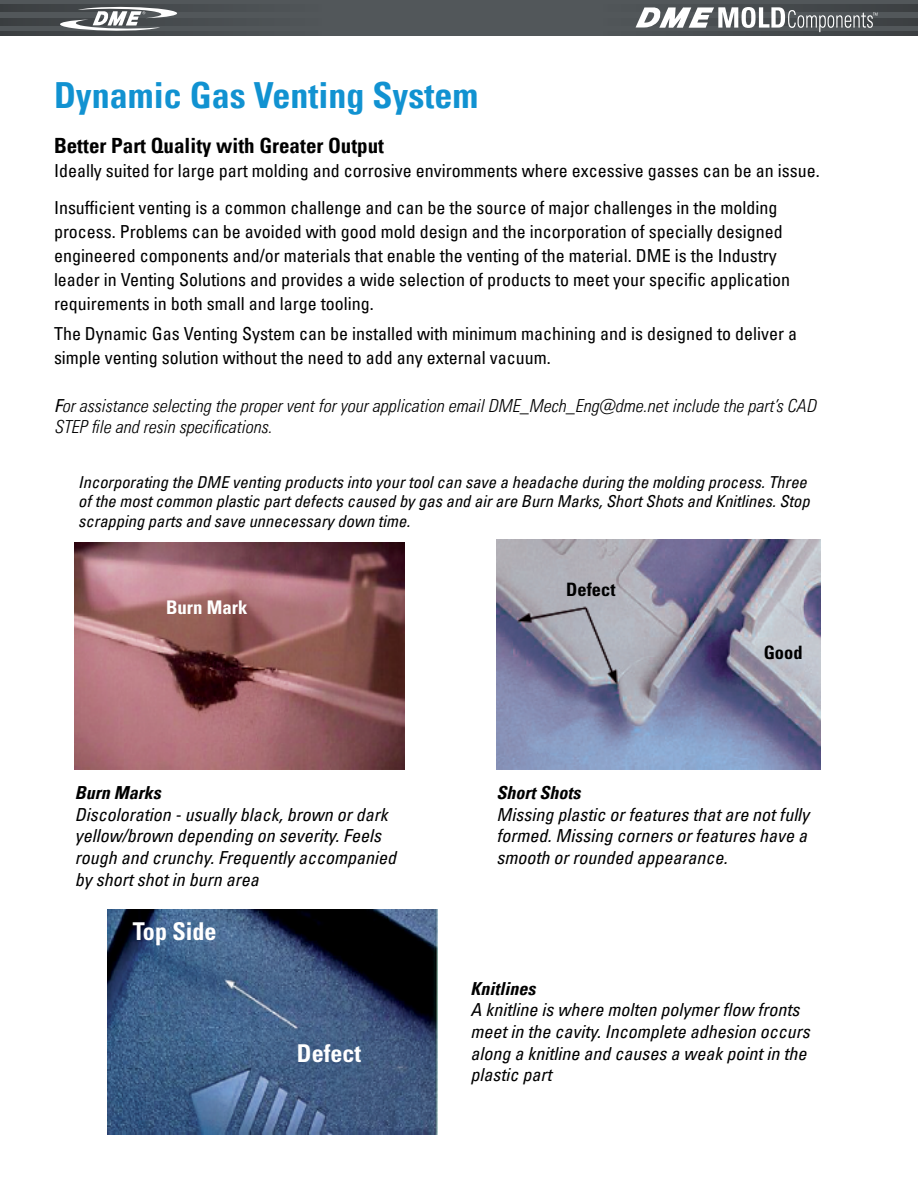
<style>
.page{position:relative;width:918px;height:1188px;background:#fff}
.page>*{position:absolute;margin:0;border:0;box-sizing:border-box;transform-origin:0 0}
.t1{font:700 condensed 36px "Univers LT Pro";color:#1192d1}
.t2{font:700 condensed 24.45px "Univers LT Std";color:#fff}
.t3{font:700 condensed 21px "Univers LT Pro";color:#000}
.t4{font:700 condensed 18.75px "Univers LT Std";color:#fff}
.t5{font:700 condensed 18.45px "Univers LT Std";color:#000}
.t6{font:condensed 18px/24px "Univers LT Pro";color:#000}
.t7{font:italic condensed 18px/21.6px "Univers LT Pro";color:#000}
.t8{font:italic 300 condensed 18px/21.6px "Univers LT Pro";color:#000}
.t9{font:italic 700 condensed 18px "Univers LT Pro";color:#000}
.t10{font:italic condensed 16.5px/19.8px "Univers LT Pro";color:#000}
.s1{font-weight:400}
</style>
<div class="page">
<div style="left:0;top:0;width:918px;height:35px;background:#52575a"></div>
<svg style="left:0;top:5px;width:193px;height:6px"></svg>
<svg style="left:0;top:19px;width:193px;height:6px"></svg>
<hr style="left:0;top:32px;width:321px;height:3px;background:#464a4d">
<div style="left:603px;top:5px;width:315px;height:6px;background:#454a4d"></div>
<svg style="left:878px;top:19px;width:40px;height:6px"></svg>
<hr style="left:603px;top:32px;width:315px;height:3px;background:#464b4e">
<svg style="left:636px;top:7px;width:242px;height:25px"></svg>
<svg style="left:54px;top:6px;width:129px;height:25px"></svg>
<img style="left:75px;top:542px;width:330px;height:227px">
<img style="left:496px;top:540px;width:324px;height:229px">
<img style="left:108px;top:909px;width:329px;height:225px">
<h1 class="t1" style="left:54px;top:73px;width:426px">Dynamic Gas Venting System</h1>
<p class="t3" style="left:54px;top:132px;width:332px">Better Part Quality with Greater Output</p>
<p class="t6" style="left:54px;top:158px;width:767px">Ideally suited for large part molding and corrosive enviromments where excessive gasses can be an issue.</p>
<p class="t6" style="left:54px;top:195px;width:738px">Insufficient venting is a common challenge and can be the source of major challenges in the molding process. Problems can be avoided with good mold design and the incorporation of specially designed engineered components and/or materials that enable the venting of the material. DME is the Industry leader in Venting Solutions and provides a wide selection of products to meet your specific application requirements in both small and large tooling.</p>
<p class="t6" style="left:54px;top:321px;width:745px">The Dynamic Gas Venting System can be installed with minimum machining and is designed to deliver a simple venting solution without the need to add any external vacuum.</p>
<p class="t8" style="left:54px;top:394px;width:764px"><span class="s1">F</span>or assistance selecting the proper vent for your application email DME_Mech_Eng@dme.net include the part’s CAD<br>STEP file and resin specifications.</p>
<p class="t10" style="left:78px;top:471px;width:733px">Incorporating the DME venting products into your tool can save a headache during the molding process. Three of the most common plastic part defects caused by gas and air are Burn Marks, Short Shots and Knitlines. Stop scrapping parts and save unnecessary down time.</p>
<p class="t4" style="left:166px;top:595px;width:83px">Burn Mark</p>
<p class="t9" style="left:75px;top:782px;width:87px">Burn Marks</p>
<p class="t7" style="left:75px;top:803px;width:323px">Discoloration - usually black, brown or dark yellow/brown depending on severity. Feels rough and crunchy. Frequently accompanied by short shot in burn area</p>
<h2 class="t2" style="left:133px;top:916px;width:85px">Top Side</h2>
<h2 class="t2" style="left:297px;top:1039px;width:66px">Defect</h2>
<p class="t5" style="left:566px;top:579px;width:51px">Defect</p>
<p class="t5" style="left:764px;top:641px;width:40px">Good</p>
<p class="t9" style="left:496px;top:782px;width:86px">Short Shots</p>
<p class="t7" style="left:496px;top:803px;width:314px;text-align:justify">Missing plastic or features that are not fully formed. Missing corners or features have a smooth or rounded appearance.</p>
<p class="t9" style="left:471px;top:977px;width:67px">Knitlines</p>
<p class="t7" style="left:471px;top:999px;width:341px">A knitline is where molten polymer flow fronts meet in the cavity. Incomplete adhesion occurs along a knitline and causes a weak point in the plastic part</p>
</div>
